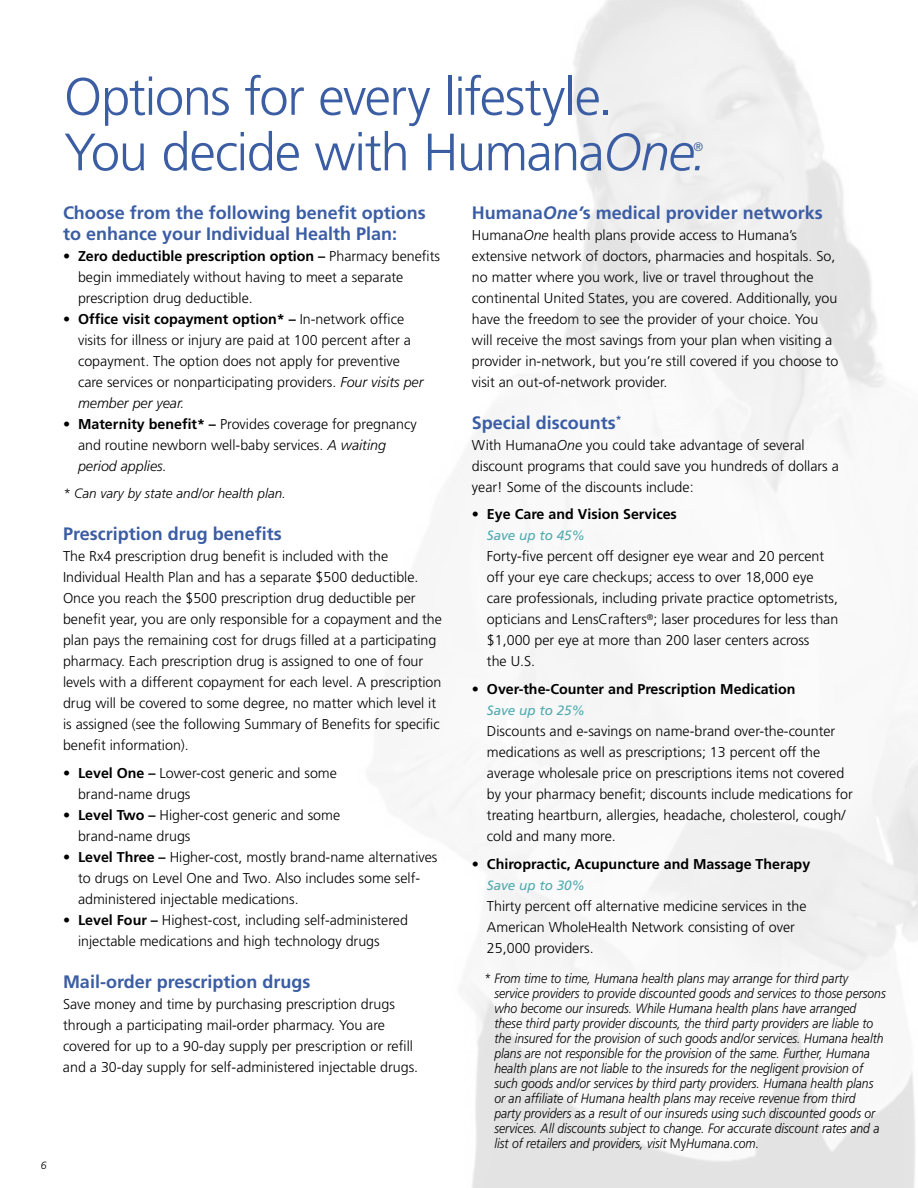
<style>
.page{position:relative;width:918px;height:1188px;background:#fff}
.page>*{position:absolute;margin:0;border:0;box-sizing:border-box;transform-origin:0 0}
.t1{font:300 52.5px/55.5px "Frutiger";letter-spacing:-.025em;color:#3b5da4}
.t2{font:700 18px/21px "Frutiger";color:#3b5da4}
.t3{font:300 14.25px/21px "Frutiger";color:#000}
.t4{font:700 14.25px "Frutiger";color:#000}
.t5{font:italic 300 13.5px/15px "Frutiger";color:#000;scale:.9 1}
.t6{font:italic 13.5px "Frutiger";color:#51aaaf}
.t7{font:italic 300 13.5px "Frutiger";color:#000}
.t8{font:300 12.3px "Frutiger";color:#3b5da4}
.t9{font:italic 300 10.5px "Frutiger";color:#000}
.s1{font-style:italic}
.s2{font-weight:700}
.s3{font-weight:300}
.s4{font-style:normal}
</style>
<div class="page">
<p class="t9" style="left:41px;top:1159px;width:7px">6</p>
<h1 class="t1" style="left:64px;top:70px;width:644px">Options for every lifestyle.<br>You decide with Humana<span class="s1">One.</span></h1>
<p class="t8" style="left:694px;top:140px;width:11px">®</p>
<p class="t2" style="left:63px;top:202px;width:364px">Choose from the following benefit options to enhance your Individual Health Plan:</p>
<p class="t3" style="left:78px;top:245px;width:364px;text-indent:-15px">• <span class="s2">Zero deductible prescription option –</span> Pharmacy benefits begin immediately without having to meet a separate prescription drug deductible.</p>
<p class="t3" style="left:78px;top:308px;width:347px;text-indent:-15px">• <span class="s2">Office visit copayment option* –</span> In-network office visits for illness or injury are paid at 100 percent after a copayment. The option does not apply for preventive care services or nonparticipating providers. <span class="s1">Four visits per member per year.</span></p>
<p class="t3" style="left:78px;top:413px;width:340px;text-indent:-15px">• <span class="s2">Maternity benefit* –</span> Provides coverage for pregnancy and routine newborn well-baby services. <span class="s1">A waiting period applies.</span></p>
<p class="t7" style="left:63px;top:486px;width:225px">* Can vary by state and/or health plan.</p>
<p class="t2" style="left:63px;top:524px;width:220px">Prescription drug benefits</p>
<p class="t3" style="left:63px;top:546px;width:381px">The Rx4 prescription drug benefit is included with the Individual Health Plan and has a separate $500 deductible.<br>Once you reach the $500 prescription drug deductible per benefit year, you are only responsible for a copayment and the plan pays the remaining cost for drugs filled at a participating pharmacy. Each prescription drug is assigned to one of four levels with a different copayment for each level. A prescription drug will be covered to some degree, no matter which level it is assigned (see the following Summary of Benefits for specific benefit information).</p>
<p class="t3" style="left:78px;top:763px;width:260px;text-indent:-15px">• <span class="s2">Level One –</span> Lower-cost generic and some brand-name drugs</p>
<p class="t3" style="left:78px;top:805px;width:264px;text-indent:-15px">• <span class="s2">Level Two –</span> Higher-cost generic and some brand-name drugs</p>
<p class="t3" style="left:78px;top:847px;width:361px;text-indent:-15px">• <span class="s2">Level Three –</span> Higher-cost, mostly brand-name alternatives to drugs on Level One and Two. Also includes some self&shy;administered injectable medications.</p>
<p class="t3" style="left:78px;top:910px;width:331px;text-indent:-15px">• <span class="s2">Level Four –</span> Highest-cost, including self-administered injectable medications and high technology drugs</p>
<p class="t2" style="left:63px;top:971px;width:249px">Mail-order prescription drugs</p>
<p class="t3" style="left:63px;top:994px;width:357px">Save money and time by purchasing prescription drugs through a participating mail-order pharmacy. You are covered for up to a 90-day supply per prescription or refill and a 30-day supply for self-administered injectable drugs.</p>
<p class="t2" style="left:472px;top:202px;width:352px">Humana<span class="s1">One’</span>s medical provider networks</p>
<p class="t3" style="left:472px;top:224px;width:368px">Humana<span class="s1">One</span> health plans provide access to Humana’s extensive network of doctors, pharmacies and hospitals. So, no matter where you work, live or travel throughout the continental United States, you are covered. Additionally, you have the freedom to see the provider of your choice. You will receive the most savings from your plan when visiting a provider in-network, but you’re still covered if you choose to visit an out-of-network provider.</p>
<p class="t2" style="left:472px;top:412px;width:151px">Special discounts<sup>*</sup></p>
<p class="t3" style="left:472px;top:434px;width:368px">With Humana<span class="s1">One</span> you could take advantage of several discount programs that could save you hundreds of dollars a year! Some of the discounts include:</p>
<p class="t4" style="left:472px;top:506px;width:207px"><span class="s3">•</span> Eye Care and Vision Services</p>
<p class="t6" style="left:487px;top:528px;width:100px">Save up to 45%</p>
<p class="t3" style="left:487px;top:546px;width:353px">Forty-five percent off designer eye wear and 20 percent off your eye care checkups; access to over 18,000 eye care professionals, including private practice optometrists, opticians and LensCrafters<sup>®</sup>; laser procedures for less than $1,000 per eye at more than 200 laser centers across<br>the U.S.</p>
<p class="t4" style="left:472px;top:681px;width:325px"><span class="s3">•</span> Over-the-Counter and Prescription Medication</p>
<p class="t6" style="left:487px;top:703px;width:100px">Save up to 25%</p>
<p class="t3" style="left:487px;top:721px;width:367px">Discounts and e-savings on name-brand over-the-counter medications as well as prescriptions; 13 percent off the average wholesale price on prescriptions items not covered by your pharmacy benefit; discounts include medications for treating heartburn, allergies, headache, cholesterol, cough/ cold and many more.</p>
<p class="t4" style="left:472px;top:856px;width:340px"><span class="s3">•</span> Chiropractic, Acupuncture and Massage Therapy</p>
<p class="t6" style="left:487px;top:877px;width:100px">Save up to 30%</p>
<p class="t3" style="left:487px;top:896px;width:321px">Thirty percent off alternative medicine services in the<br>American WholeHealth Network consisting of over<br>25,000 providers.</p>
<p class="t5" style="left:494px;top:970px;width:436px;text-indent:-10px">* From time to time, Humana health plans may arrange for third party service providers to provide discounted goods and services to those persons who become our insureds. While Humana health plans have arranged these third party provider discounts, the third party providers are liable to the insured for the provision of such goods and/or services. Humana health plans are not responsible for the provision of the same. Further, Humana health plans are not liable to the insureds for the negligent provision of such goods and/or services by third party providers. Humana health plans or an affiliate of Humana health plans may receive revenue from third<br>party providers as a result of our insureds using such discounted goods or services. All discounts subject to change. For accurate discount rates and a list of retailers and providers, visit <span class="s4">My</span>Humana.com.</p>
</div>
